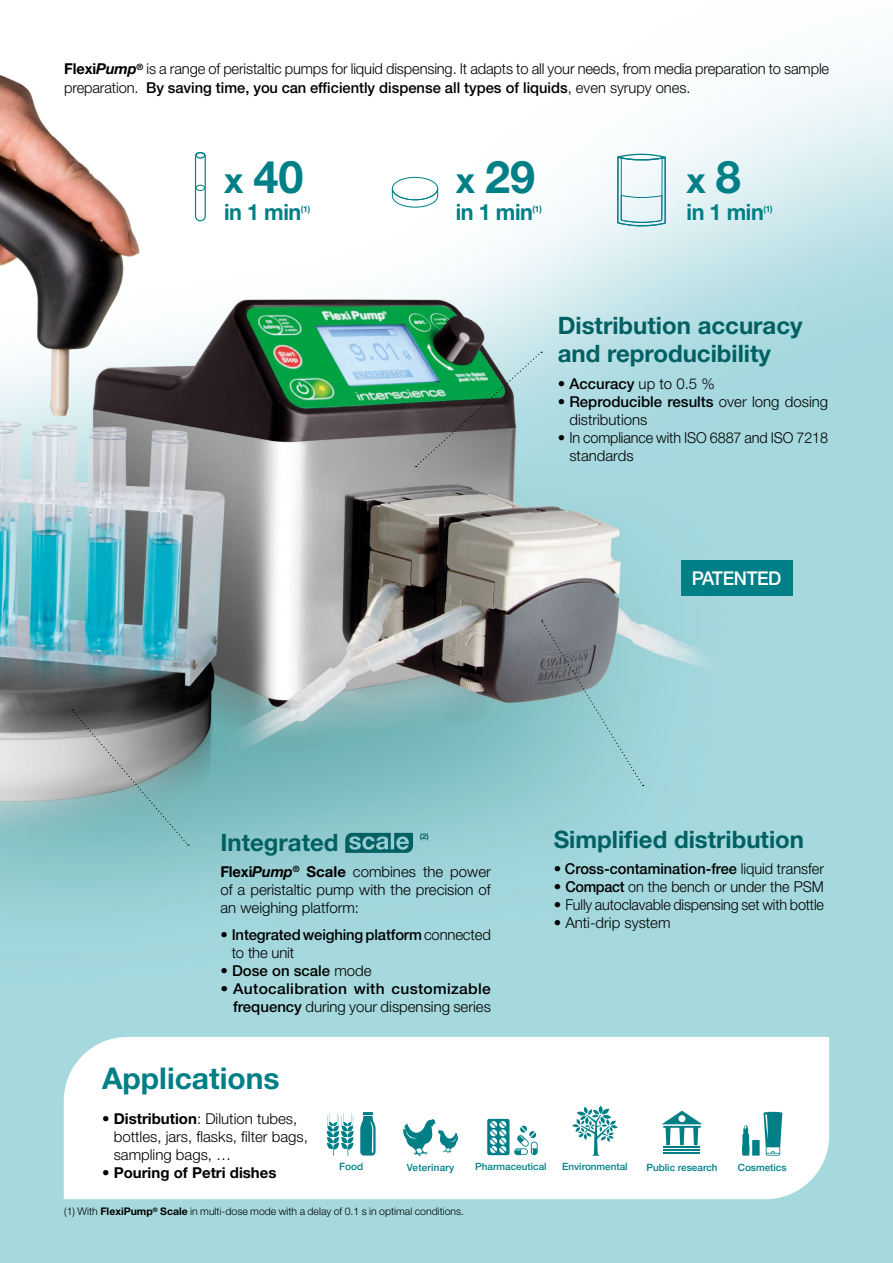
<style>
.page{position:relative;width:893px;height:1263px;background:#fff}
.page>*{position:absolute;margin:0;border:0;box-sizing:border-box;transform-origin:0 0}
.t1{font:700 45px "Helvetica Neue LT Std";color:#007f87}
.t2{font:700 36px "Helvetica Neue LT Std";color:#007f87}
.t3{font:700 30px "Helvetica Neue LT Std";color:#007f87}
.t4{font:700 24px/28.8px "Helvetica Neue LT Std";color:#006062}
.t5{font:700 22.5px "Helvetica Neue LT Std";letter-spacing:-.02em;color:#007f87;scale:.96 1}
.t6{font:800 20.25px "Helvetica Neue LT Std";color:#008088}
.t7{font:500 19.05px "Helvetica Neue LT Std";letter-spacing:-.02em;color:#fff;scale:.96 1}
.t8{font:300 15px/18px "Helvetica Neue LT Std";letter-spacing:-.01em;color:#000}
.t9{font:500 15px/18px "Helvetica Neue LT Std";color:#000}
.t10{font:500 15px/18px "Helvetica Neue LT Std";letter-spacing:.02em;color:#000;text-align:right;scale:1.04 1}
.t11{font:700 15px "Helvetica Neue LT Std";color:#000}
.t12{font:300 10.5px "Helvetica Neue LT Std";color:#000}
.t13{font:500 10.05px "Helvetica Neue";color:#007f87}
.t14{font:500 9.9px "Helvetica Neue";color:#007f87}
.t15{font:500 9.9px "Helvetica Neue LT Std";color:#007f87}
.t16{font:500 9.9px "Helvetica Neue";letter-spacing:.02em;color:#007f87}
.t17{font:700 8.7px "Helvetica Neue LT Std";color:#007f87;scale:.96 1}
.t18{font:700 7.8px "Helvetica Neue LT Std";color:#006062}
.s1{font-weight:700}
.s2{font-weight:700;font-style:italic}
.s3{font-weight:500}
.s4{font-size:36px}
.s5{font-size:45px}
.s6{font-weight:300}
</style>
<div class="page">
<img style="left:0;top:58px;width:893px;height:1205px">
<svg style="left:541px;top:620px;width:103px;height:166px;background:#8eb5b9"></svg>
<svg style="left:416px;top:352px;width:126px;height:115px;background:#6a9183"></svg>
<svg style="left:72px;top:709px;width:117px;height:136px;background:#88a2a3"></svg>
<svg style="left:64px;top:1037px;width:765px;height:162px"></svg>
<svg style="left:345px;top:833px;width:68px;height:20px"></svg>
<svg style="left:327px;top:1113px;width:27px;height:42px"></svg>
<svg style="left:360px;top:1112px;width:16px;height:43px"></svg>
<svg style="left:487px;top:1119px;width:51px;height:36px"></svg>
<svg style="left:403px;top:1118px;width:55px;height:38px"></svg>
<svg style="left:572px;top:1106px;width:46px;height:50px"></svg>
<svg style="left:742px;top:1112px;width:40px;height:43px"></svg>
<hr style="left:664px;top:1152px;width:36px;height:1px;background:#007f87">
<hr style="left:664px;top:1149px;width:36px;height:2px;background:#007f87">
<hr style="left:664px;top:1146px;width:36px;height:2px;background:#007f87">
<svg style="left:662px;top:1110px;width:40px;height:35px"></svg>
<svg style="left:195px;top:152px;width:11px;height:69px"></svg>
<div style="left:196px;top:152px;width:9px;height:7px;border:1px solid #008088;border-radius:50%"></div>
<div style="left:196px;top:185px;width:9px;height:6px;border:1px solid #008088;border-radius:50%"></div>
<svg style="left:391px;top:188px;width:48px;height:20px"></svg>
<div style="left:392px;top:177px;width:46px;height:23px;border:1px solid #008088;border-radius:50%"></div>
<div style="left:617px;top:154px;width:49px;height:6px;border:1px solid #008088;border-radius:50%"></div>
<svg style="left:616px;top:155px;width:50px;height:72px"></svg>
<div style="left:681px;top:560px;width:111px;height:35px;background:#007f87"></div>
<p class="t8" style="left:64px;top:60px;width:766px"><span class="s1">Flexi</span><span class="s2">Pump</span><sup>®</sup> is a range of peristaltic pumps for liquid dispensing. It adapts to all your needs, from media preparation to sample preparation. <span class="s3">By saving time, you can efficiently dispense all types of liquids</span>, even syrupy ones.</p>
<h1 class="t1" style="left:224px;top:149px;width:81px"><span class="s4">x</span> 40</h1>
<h1 class="t1" style="left:456px;top:149px;width:81px"><span class="s4">x</span> 29</h1>
<h3 class="t5" style="left:456px;top:198px;width:82px">in 1 min</h3>
<p class="t17" style="left:533px;top:203px;width:11px">(1)</p>
<h3 class="t6" style="left:243px;top:175px;width:48px">X 40</h3>
<h3 class="t6" style="left:458px;top:179px;width:48px">X 29</h3>
<h3 class="t5" style="left:224px;top:198px;width:82px">in 1 min</h3>
<p class="t17" style="left:301px;top:203px;width:11px">(1)</p>
<h2 class="t2" style="left:686px;top:157px;width:56px">x <span class="s5">8</span></h2>
<h3 class="t5" style="left:686px;top:198px;width:82px">in 1 min</h3>
<p class="t17" style="left:763px;top:203px;width:11px">(1)</p>
<h3 class="t6" style="left:684px;top:177px;width:35px">X 8</h3>
<h3 class="t4" style="left:558px;top:310px;width:246px">Distribution accuracy and reproducibility</h3>
<p class="t8" style="left:558px;top:374px;width:159px">• <span class="s3">Accuracy</span> up to 0.5 %</p>
<p class="t8" style="left:569px;top:392px;width:260px;text-indent:-12px">• <span class="s3">Reproducible results</span> over long dosing distributions</p>
<p class="t8" style="left:569px;top:428px;width:260px;text-indent:-12px">• In compliance with ISO 6887 and ISO 7218 standards</p>
<p class="t7" style="left:692px;top:566px;width:95px">PATENTED</p>
<h3 class="t4" style="left:220px;top:827px;width:120px">Integrated</h3>
<p class="t18" style="left:420px;top:831px;width:10px">(2)</p>
<p class="t8" style="left:220px;top:862px;width:272px;text-align:justify"><span class="s1">Flexi</span><span class="s2">Pump</span><sup>®</sup> <span class="s1">Scale</span> combines the power of a peristaltic pump with the precision of an weighing platform:</p>
<p class="t9" style="left:232px;top:925px;width:261px;text-indent:-11px">• Integrated weighing platform <span class="s6">connected to the unit</span></p>
<p class="t9" style="left:220px;top:961px;width:153px"><span class="s6">•</span> Dose on scale <span class="s6">mode</span></p>
<p class="t10" style="left:220px;top:979px;width:262px"><span class="s6">•</span> Autocalibration with customizable frequency <span class="s6">during your dispensing series</span></p>
<h3 class="t4" style="left:554px;top:824px;width:252px">Simplified distribution</h3>
<p class="t9" style="left:554px;top:860px;width:272px"><span class="s6">•</span> Cross-contamination-free <span class="s6">liquid transfer</span></p>
<p class="t8" style="left:554px;top:878px;width:272px">• <span class="s3">Compact</span> on the bench or under the PSM</p>
<p class="t8" style="left:554px;top:896px;width:272px">• Fully autoclavable dispensing set with bottle</p>
<p class="t8" style="left:554px;top:914px;width:118px">• Anti-drip system</p>
<h3 class="t3" style="left:102px;top:1059px;width:179px">Applications</h3>
<p class="t8" style="left:114px;top:1109px;width:196px;text-indent:-12px"><span class="s1">• Distribution</span>: Dilution tubes, bottles, jars, flasks, filter bags, sampling bags, …</p>
<p class="t11" style="left:102px;top:1163px;width:176px">• Pouring of Petri dishes</p>
<p class="t13" style="left:339px;top:1158px;width:25px">Food</p>
<p class="t16" style="left:407px;top:1159px;width:49px">Veterinary</p>
<p class="t15" style="left:475px;top:1161px;width:73px">Pharmaceutical</p>
<p class="t14" style="left:562px;top:1159px;width:67px">Environmental</p>
<p class="t14" style="left:646px;top:1159px;width:73px">Public research</p>
<p class="t14" style="left:738px;top:1159px;width:50px">Cosmetics</p>
<p class="t12" style="left:64px;top:1205px;width:402px">(1) With <span class="s1">FlexiPump</span><sup>®</sup> <span class="s1">Scale</span> in multi-dose mode with a delay of 0.1 s in optimal conditions.</p>
</div>
